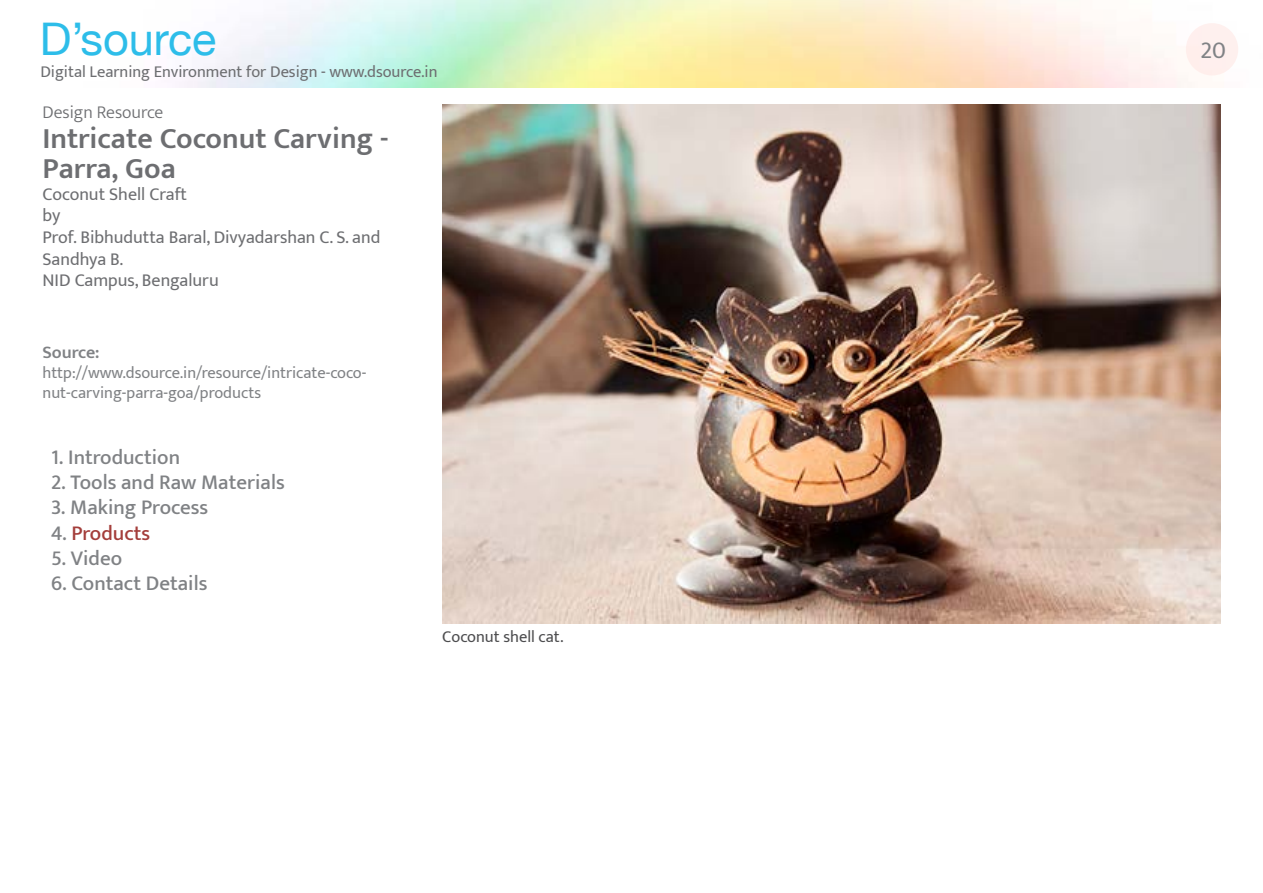
<style>
.page{position:relative;width:1263px;height:893px;background:#fff}
.page>*{position:absolute;margin:0;border:0;box-sizing:border-box;transform-origin:0 0}
.t1{font:45px "Helvetica Neue";color:#2dbde9}
.t2{font:600 30px/30px "Ek Mukta";color:#6d6e71}
.t3{font:24px "Ek Mukta";color:#808285}
.t4{font:500 21px "Ek Mukta";color:#808285}
.t5{font:500 21px "Ek Mukta";color:#a43e3b}
.t6{font:18px/21.6px "Ek Mukta";color:#6d6e71}
.t7{font:300 18px "Ek Mukta";color:#6d6e71}
.t8{font:600 18px "Ek Mukta";color:#808285}
.t9{font:16.5px/19.8px "Ek Mukta";color:#808285}
.t10{font:16.5px "Ek Mukta";color:#6d6e71}
.t11{font:16.5px "Ek Mukta";color:#4d4d4f}
.s1{color:#808285}
</style>
<div class="page">
<div style="left:1186px;top:23px;width:52px;height:52px;background:#feefee;border-radius:50%"></div>
<img style="left:442px;top:105px;width:778px;height:519px">
<h1 class="t1" style="left:40px;top:6px;width:178px">D’source</h1>
<p class="t10" style="left:40px;top:62px;width:399px">Digital Learning Environment for Design - www.dsource.in</p>
<p class="t7" style="left:43px;top:101px;width:122px">Design Resource</p>
<h2 class="t2" style="left:43px;top:123px;width:347px">Intricate Coconut Carving -<br>Parra, Goa</h2>
<p class="t6" style="left:43px;top:183px;width:339px">Coconut Shell Craft<br>by<br>Prof. Bibhudutta Baral, Divyadarshan C. S. and<br>Sandhya B.<br>NID Campus, Bengaluru</p>
<p class="t8" style="left:43px;top:342px;width:59px">Source:</p>
<p class="t9" style="left:43px;top:363px;width:325px">http://www.dsource.in/resource/intricate-coco&shy;nut-carving-parra-goa/products</p>
<p class="t4" style="left:51px;top:444px;width:131px">1. Introduction</p>
<p class="t4" style="left:51px;top:470px;width:235px">2. Tools and Raw Materials</p>
<p class="t4" style="left:51px;top:495px;width:159px">3. Making Process</p>
<p class="t5" style="left:51px;top:520px;width:101px"><span class="s1">4.</span> Products</p>
<p class="t4" style="left:51px;top:545px;width:73px">5. Video</p>
<p class="t4" style="left:51px;top:570px;width:158px">6. Contact Details</p>
<p class="t11" style="left:442px;top:627px;width:123px">Coconut shell cat.</p>
<h3 class="t3" style="left:1200px;top:35px;width:27px">20</h3>
</div>
